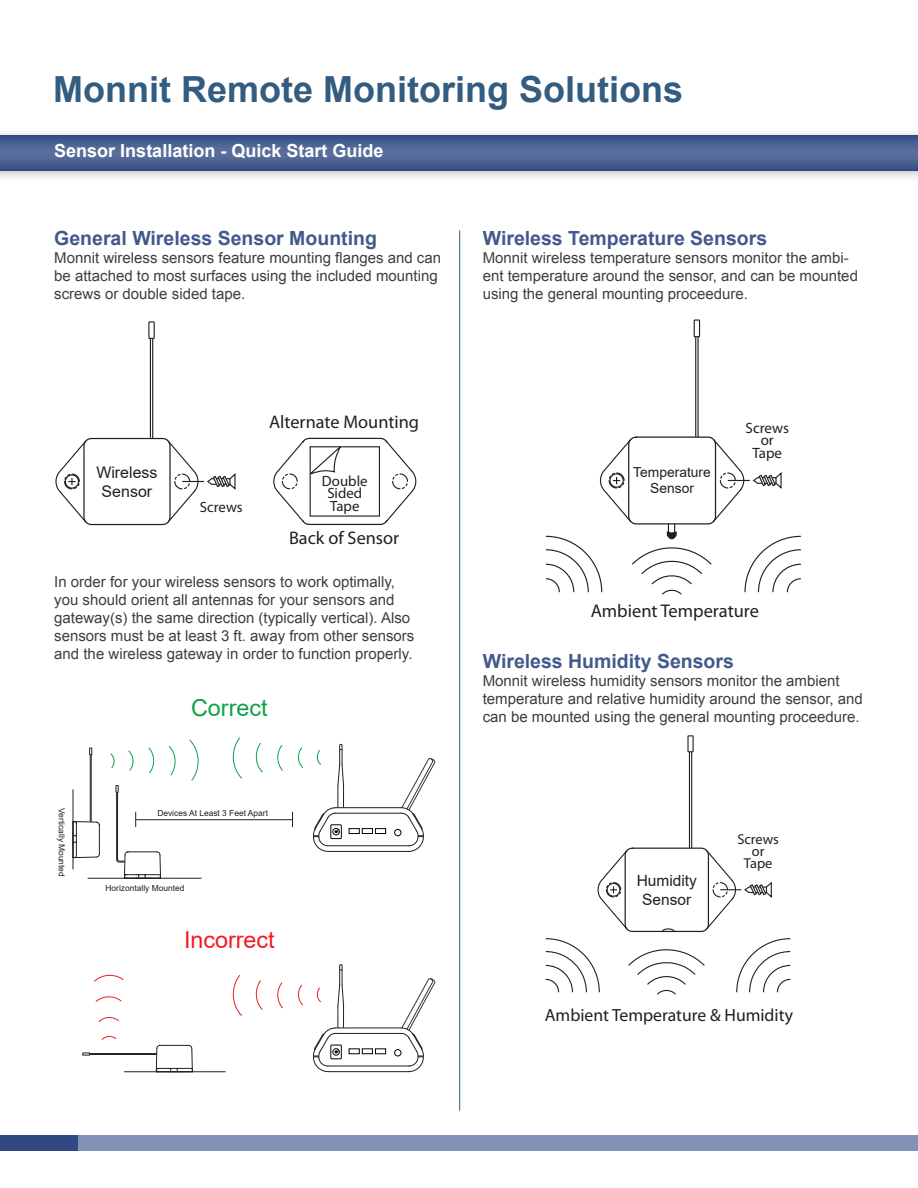
<style>
.page{position:relative;width:918px;height:1188px;background:#fff}
.page>*{position:absolute;margin:0;border:0;box-sizing:border-box;transform-origin:0 0}
.Body{font:700 36px "Arial";color:#335d80}
.t1{font:23.4px "Arial";color:#ee1d23}
.t2{font:23.4px "Arial";color:#0fa14a}
.t3{font:700 19.5px "Arial";color:#42598c}
.t4{font:18.45px "Myriad Pro";color:#231f20}
.t5{font:18.3px "Myriad Pro";color:#231f20}
.t6{font:700 18px "Arial";color:#fff}
.t7{font:17.7px "Myriad Pro";color:#231f20}
.t8{font:16.05px/19.2px "Arial";color:#231f20;text-align:center}
.t9{font:15.45px/18.6px "Arial";color:#231f20;text-align:center}
.t10{font:15px/18px "Arial";color:#3e3e3f}
.t11{font:15px/12.6px "Myriad Pro";color:#231f20;text-align:center}
.t12{font:14.85px/12.6px "Myriad Pro";color:#231f20;text-align:center}
.t13{font:14.4px/12.1px "Myriad Pro";color:#231f20;text-align:center}
.t14{font:13.8px/16.6px "Arial";color:#231f20;text-align:center}
.t15{font:8.4px "Arial";color:#231f20}
</style>
<div class="page">
<div style="left:0;top:127px;width:918px;height:56px;background:#231f20;opacity:.3"></div>
<svg style="left:0;top:135px;width:918px;height:35px;background:#496091"></svg>
<div style="left:0;top:1135px;width:918px;height:16px;background:#8392b4"></div>
<div style="left:0;top:1135px;width:78px;height:16px;background:#304982"></div>
<hr style="left:459px;top:230px;width:1px;height:881px;background:#335d80">
<hr style="left:152px;top:338px;width:1px;height:100px;background:#231f20">
<hr style="left:150px;top:338px;width:1px;height:100px;background:#231f20">
<div style="left:148px;top:321px;width:7px;height:18px;border:1px solid #231f20"></div>
<svg style="left:55px;top:437px;width:181px;height:89px"></svg>
<svg style="left:273px;top:437px;width:144px;height:88px"></svg>
<svg style="left:74px;top:821px;width:26px;height:37px"></svg>
<hr style="left:73px;top:789px;width:1px;height:80px;background:#231f20">
<hr style="left:88px;top:878px;width:84px;height:1px;background:#231f20">
<hr style="left:172px;top:878px;width:30px;height:1px;background:#231f20">
<svg style="left:110px;top:753px;width:5px;height:15px"></svg>
<svg style="left:128px;top:750px;width:6px;height:21px"></svg>
<svg style="left:148px;top:747px;width:7px;height:27px"></svg>
<svg style="left:168px;top:745px;width:8px;height:31px"></svg>
<svg style="left:189px;top:739px;width:10px;height:42px"></svg>
<svg style="left:298px;top:747px;width:5px;height:21px"></svg>
<svg style="left:277px;top:745px;width:6px;height:26px"></svg>
<svg style="left:255px;top:742px;width:8px;height:31px"></svg>
<svg style="left:232px;top:737px;width:10px;height:42px"></svg>
<svg style="left:298px;top:985px;width:5px;height:21px"></svg>
<svg style="left:277px;top:982px;width:6px;height:27px"></svg>
<svg style="left:255px;top:980px;width:8px;height:30px"></svg>
<svg style="left:232px;top:975px;width:10px;height:41px"></svg>
<svg style="left:101px;top:1035px;width:16px;height:5px"></svg>
<svg style="left:98px;top:1017px;width:21px;height:6px"></svg>
<svg style="left:95px;top:997px;width:27px;height:5px"></svg>
<svg style="left:94px;top:974px;width:30px;height:8px"></svg>
<hr style="left:91px;top:755px;width:1px;height:67px;background:#231f20">
<hr style="left:90px;top:755px;width:1px;height:67px;background:#231f20">
<svg style="left:89px;top:748px;width:3px;height:7px"></svg>
<hr style="left:136px;top:819px;width:156px;height:1px;background:#231f20">
<svg style="left:292px;top:812px;width:1px;height:15px"></svg>
<hr style="left:124px;top:1072px;width:80px;height:1px;background:#231f20">
<svg style="left:204px;top:1072px;width:22px;height:1px"></svg>
<hr style="left:90px;top:1053px;width:67px;height:1px;background:#231f20">
<hr style="left:90px;top:1054px;width:67px;height:1px;background:#231f20">
<svg style="left:83px;top:1053px;width:7px;height:2px"></svg>
<svg style="left:116px;top:785px;width:45px;height:94px"></svg>
<svg style="left:156px;top:1045px;width:37px;height:27px"></svg>
<svg style="left:313px;top:964px;width:122px;height:108px"></svg>
<div style="left:333px;top:1048px;width:7px;height:7px;border:1px solid #050504;border-radius:50%"></div>
<div style="left:349px;top:1049px;width:11px;height:5px;border:1px solid #050504"></div>
<div style="left:362px;top:1049px;width:11px;height:5px;border:1px solid #050504"></div>
<div style="left:375px;top:1049px;width:11px;height:5px;border:1px solid #050504"></div>
<div style="left:394px;top:1049px;width:7px;height:7px;border:1px solid #050504;border-radius:50%"></div>
<div style="left:331px;top:1045px;width:11px;height:14px;border:1px solid #050504"></div>
<svg style="left:313px;top:744px;width:122px;height:108px"></svg>
<div style="left:333px;top:828px;width:7px;height:7px;border:1px solid #050504;border-radius:50%"></div>
<div style="left:349px;top:828px;width:11px;height:6px;border:1px solid #050504"></div>
<div style="left:362px;top:828px;width:11px;height:6px;border:1px solid #050504"></div>
<div style="left:375px;top:828px;width:11px;height:6px;border:1px solid #050504"></div>
<div style="left:394px;top:829px;width:7px;height:7px;border:1px solid #050504;border-radius:50%"></div>
<div style="left:331px;top:825px;width:11px;height:14px;border:1px solid #050504"></div>
<hr style="left:697px;top:337px;width:2px;height:100px;background:#231f20">
<hr style="left:695px;top:337px;width:1px;height:100px;background:#231f20">
<div style="left:694px;top:319px;width:6px;height:18px;border:1px solid #231f20"></div>
<svg style="left:545px;top:436px;width:256px;height:159px"></svg>
<hr style="left:691px;top:752px;width:1px;height:96px;background:#231f20">
<hr style="left:689px;top:752px;width:1px;height:96px;background:#231f20">
<div style="left:687px;top:735px;width:7px;height:17px;border:1px solid #231f20"></div>
<svg style="left:545px;top:847px;width:246px;height:148px"></svg>
<p class="Body" style="left:53px;top:65px;width:631px">Monnit Remote Monitoring Solutions</p>
<p class="t6" style="left:54px;top:139px;width:331px">Sensor Installation - Quick Start Guide</p>
<p class="t3" style="left:54px;top:225px;width:324px">General Wireless Sensor Mounting</p>
<p class="t10" style="left:54px;top:248px;width:388px">Monnit wireless sensors feature mounting flanges and can be attached to most surfaces using the included mounting screws or double sided tape.</p>
<p class="t3" style="left:483px;top:225px;width:286px">Wireless Temperature Sensors</p>
<p class="t10" style="left:483px;top:248px;width:377px">Monnit wireless temperature sensors monitor the ambi&shy;ent temperature around the sensor, and can be mounted using the general mounting proceedure.</p>
<p class="t8" style="left:96px;top:463px;width:63px">Wireless<br>Sensor</p>
<p class="t5" style="left:269px;top:411px;width:152px">Alternate Mounting</p>
<p class="t12" style="left:322px;top:474px;width:47px">Double<br>Sided</p>
<p class="t12" style="left:200px;top:500px;width:44px">Screws</p>
<p class="t12" style="left:330px;top:499px;width:31px">Tape</p>
<p class="t5" style="left:289px;top:527px;width:112px">Back of Sensor</p>
<p class="t10" style="left:54px;top:572px;width:362px">In order for your wireless sensors to work optimally, you should orient all antennas for your sensors and gateway(s) the same direction (typically vertical). Also sensors must be at least 3 ft. away from other sensors and the wireless gateway in order to function properly.</p>
<p class="t15" style="left:67px;top:808px;width:70px;rotate:90deg">Vertically Mounted</p>
<p class="t2" style="left:191px;top:692px;width:78px">Correct</p>
<p class="t15" style="left:157px;top:807px;width:112px">Devices At Least 3 Feet Apart</p>
<p class="t15" style="left:106px;top:882px;width:80px">Horizontally Mounted</p>
<p class="t1" style="left:184px;top:924px;width:92px">Incorrect</p>
<p class="t14" style="left:633px;top:464px;width:79px">Temperature<br>Sensor</p>
<p class="t11" style="left:746px;top:421px;width:45px">Screws or<br>Tape</p>
<p class="t4" style="left:591px;top:600px;width:170px">Ambient Temperature</p>
<p class="t3" style="left:483px;top:648px;width:253px">Wireless Humidity Sensors</p>
<p class="t10" style="left:483px;top:671px;width:382px">Monnit wireless humidity sensors monitor the ambient temperature and relative humidity around the sensor, and can be mounted using the general mounting proceedure.</p>
<p class="t9" style="left:637px;top:871px;width:62px">Humidity<br>Sensor</p>
<p class="t13" style="left:737px;top:833px;width:43px">Screws or<br>Tape</p>
<p class="t7" style="left:545px;top:1004px;width:250px">Ambient Temperature &amp; Humidity</p>
</div>
